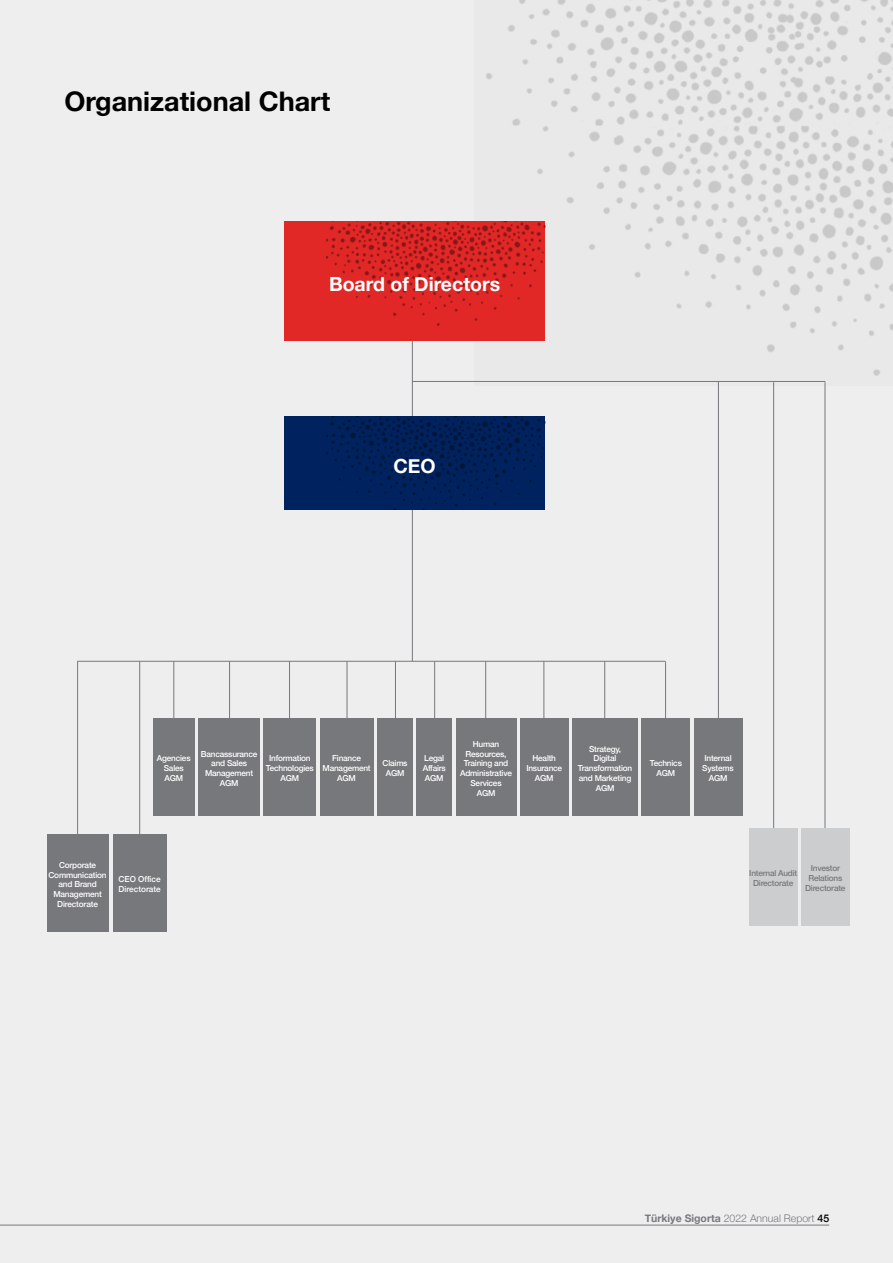
<style>
.page{position:relative;width:893px;height:1263px;background:#eeeeef}
.page>*{position:absolute;margin:0;border:0;box-sizing:border-box;transform-origin:0 0}
.t1{font:700 27px "Helvetica Neue";color:#000}
.t2{font:700 19.5px "Helvetica Neue";color:#fff}
.t3{font:300 10.5px "Helvetica Neue";color:#77787b}
.t4{font:500 8.25px/9.9px "Helvetica Neue";letter-spacing:-.025em;color:#fff;text-align:center}
.t5{font:500 8.25px/9.9px "Helvetica Neue";letter-spacing:-.025em;color:#77787b;text-align:center}
.t6{font:500 8.25px/9.9px "Helvetica Neue";color:#fff}
.s1{font-weight:700}
.s2{font-weight:500;color:#000}
</style>
<div class="page">
<img style="left:486px;top:0;width:407px;height:385px">
<div style="left:284px;top:221px;width:261px;height:120px;background:#e12827"></div>
<img style="left:327px;top:221px;width:218px;height:105px">
<div style="left:47px;top:835px;width:61px;height:97px;background:#77787b"></div>
<div style="left:113px;top:835px;width:53px;height:97px;background:#77787b"></div>
<div style="left:153px;top:719px;width:42px;height:97px;background:#77787b"></div>
<div style="left:198px;top:719px;width:62px;height:97px;background:#77787b"></div>
<div style="left:264px;top:719px;width:52px;height:97px;background:#77787b"></div>
<div style="left:320px;top:719px;width:53px;height:97px;background:#77787b"></div>
<div style="left:377px;top:719px;width:36px;height:97px;background:#77787b"></div>
<div style="left:417px;top:719px;width:35px;height:97px;background:#77787b"></div>
<div style="left:456px;top:719px;width:60px;height:97px;background:#77787b"></div>
<div style="left:520px;top:719px;width:48px;height:97px;background:#77787b"></div>
<div style="left:572px;top:719px;width:66px;height:97px;background:#77787b"></div>
<div style="left:642px;top:719px;width:48px;height:97px;background:#77787b"></div>
<div style="left:694px;top:719px;width:48px;height:97px;background:#77787b"></div>
<div style="left:749px;top:828px;width:48px;height:97px;background:#cbcdcf"></div>
<div style="left:801px;top:828px;width:48px;height:97px;background:#cbcdcf"></div>
<hr style="left:412px;top:341px;width:1px;height:320px;background:#77787b">
<div style="left:284px;top:416px;width:261px;height:94px;background:#002360"></div>
<img style="left:327px;top:417px;width:218px;height:93px">
<hr style="left:77px;top:661px;width:588px;height:1px;background:#77787b">
<hr style="left:173px;top:661px;width:1px;height:58px;background:#77787b">
<hr style="left:77px;top:661px;width:1px;height:174px;background:#77787b">
<hr style="left:139px;top:661px;width:1px;height:174px;background:#77787b">
<hr style="left:229px;top:661px;width:1px;height:58px;background:#77787b">
<hr style="left:289px;top:661px;width:1px;height:58px;background:#77787b">
<hr style="left:347px;top:661px;width:1px;height:58px;background:#77787b">
<hr style="left:395px;top:661px;width:1px;height:58px;background:#77787b">
<hr style="left:434px;top:661px;width:1px;height:58px;background:#77787b">
<hr style="left:485px;top:661px;width:1px;height:58px;background:#77787b">
<hr style="left:543px;top:661px;width:1px;height:58px;background:#77787b">
<hr style="left:665px;top:661px;width:1px;height:58px;background:#77787b">
<hr style="left:718px;top:381px;width:1px;height:354px;background:#77787b">
<hr style="left:773px;top:382px;width:1px;height:446px;background:#77787b">
<hr style="left:825px;top:382px;width:1px;height:446px;background:#77787b">
<hr style="left:604px;top:661px;width:1px;height:58px;background:#77787b">
<hr style="left:412px;top:381px;width:413px;height:1px;background:#77787b">
<hr style="left:0;top:1225px;width:829px;height:1px;background:#77787b">
<h1 class="t1" style="left:64px;top:81px;width:267px">Organizational Chart</h1>
<h2 class="t2" style="left:329px;top:268px;width:173px">Board of Directors</h2>
<h2 class="t2" style="left:393px;top:450px;width:44px">CEO</h2>
<p class="t4" style="left:157px;top:753px;width:35px">Agencies<br>Sales<br>AGM</p>
<p class="t4" style="left:201px;top:748px;width:58px">Bancassurance and Sales<br>Management<br>AGM</p>
<p class="t4" style="left:266px;top:753px;width:49px">Information<br>Technologies<br>AGM</p>
<p class="t4" style="left:323px;top:753px;width:50px">Finance<br>Management<br>AGM</p>
<p class="t4" style="left:383px;top:758px;width:26px">Claims<br>AGM</p>
<p class="t4" style="left:423px;top:753px;width:25px;text-align:left">Legal<br>Affairs<br>AGM</p>
<p class="t4" style="left:460px;top:738px;width:53px">Human<br>Resources,<br>Training and<br>Administrative<br>Services<br>AGM</p>
<p class="t4" style="left:526px;top:753px;width:37px">Health<br>Insurance<br>AGM</p>
<p class="t4" style="left:578px;top:743px;width:56px">Strategy,<br>Digital<br>Transformation and Marketing<br>AGM</p>
<p class="t4" style="left:650px;top:758px;width:34px">Technics<br>AGM</p>
<p class="t4" style="left:702px;top:753px;width:33px">Internal<br>Systems<br>AGM</p>
<p class="t4" style="left:48px;top:859px;width:60px">Corporate<br>Communication and Brand<br>Management<br>Directorate</p>
<p class="t6" style="left:119px;top:874px;width:44px">CEO Office<br>Directorate</p>
<p class="t5" style="left:749px;top:867px;width:50px">Internal Audit<br>Directorate</p>
<p class="t5" style="left:805px;top:862px;width:42px">Investor<br>Relations<br>Directorate</p>
<p class="t3" style="left:645px;top:1210px;width:186px"><span class="s1">Türkiye Sigorta</span> 2022 Annual Report <span class="s2">45</span></p>
</div>
